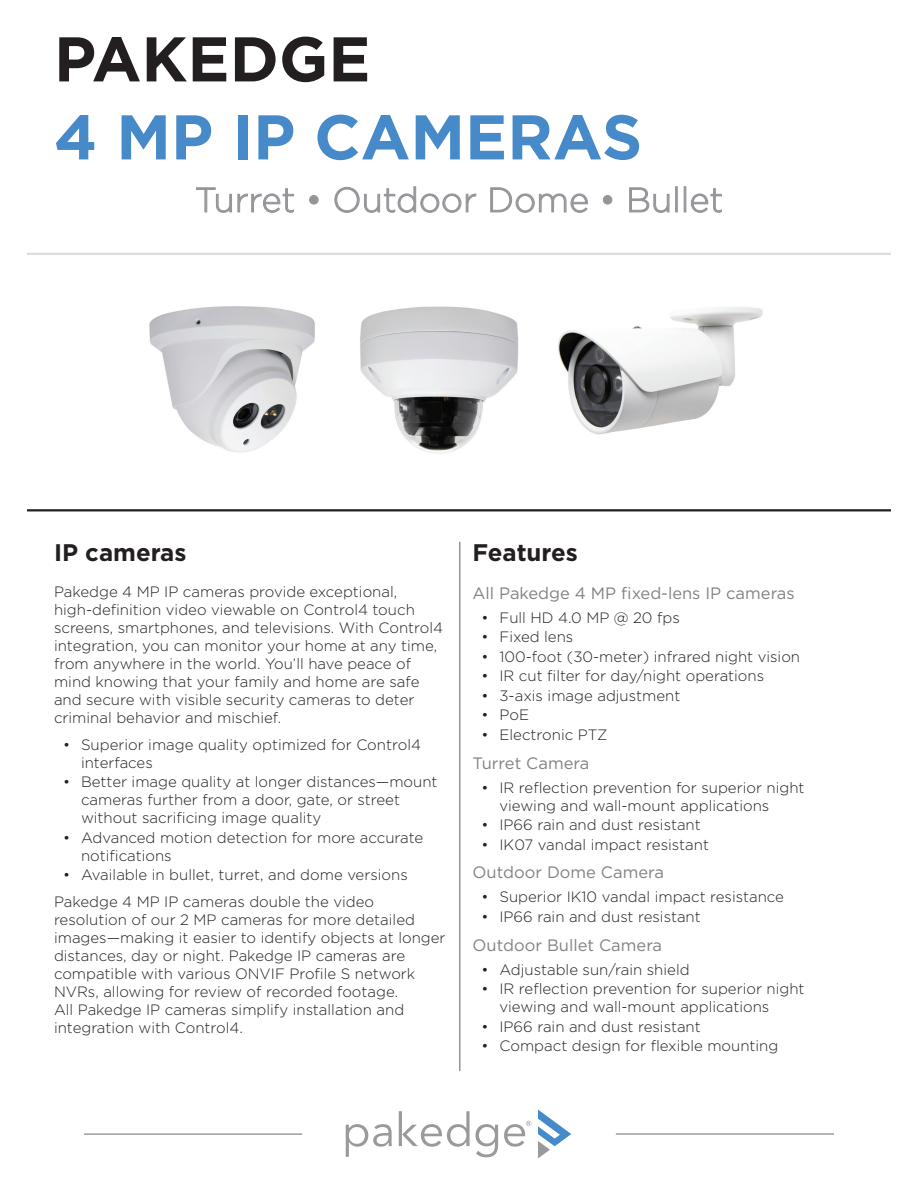
<style>
.page{position:relative;width:918px;height:1188px;background:#fff}
.page>*{position:absolute;margin:0;border:0;box-sizing:border-box;transform-origin:0 0}
.t1{font:700 63px "Gotham";color:#468ac9}
.t2{font:700 63px "Gotham";color:#231f20}
.t3{font:300 34.5px "Gotham";color:#939598}
.t4{font:700 24px "Gotham";color:#231f20}
.t5{font:16.5px "Gotham";color:#808285}
.t6{font:300 15px/18px "Gotham";color:#231f20}
</style>
<div class="page">
<hr style="left:84px;top:1134px;width:218px;height:1px;background:#6c6d70">
<hr style="left:616px;top:1134px;width:218px;height:1px;background:#6c6d70">
<svg style="left:538px;top:1110px;width:33px;height:48px"></svg>
<svg style="left:346px;top:1124px;width:46px;height:33px"></svg>
<svg style="left:399px;top:1111px;width:99px;height:46px"></svg>
<svg style="left:504px;top:1121px;width:27px;height:26px"></svg>
<svg style="left:196px;top:187px;width:98px;height:26px"></svg>
<div style="left:310px;top:196px;width:8px;height:8px;border:1px solid #939598;border-radius:4px"></div>
<svg style="left:334px;top:186px;width:142px;height:27px"></svg>
<svg style="left:490px;top:187px;width:98px;height:26px"></svg>
<div style="left:603px;top:196px;width:9px;height:8px;border:1px solid #939598;border-radius:4px"></div>
<svg style="left:629px;top:187px;width:41px;height:26px"></svg>
<svg style="left:676px;top:187px;width:1px;height:25px"></svg>
<div style="left:684px;top:187px;width:2px;height:25px;border:1px solid #939598"></div>
<svg style="left:691px;top:188px;width:31px;height:25px"></svg>
<hr style="left:459px;top:542px;width:1px;height:529px;background:#939598">
<hr style="left:27px;top:509px;width:864px;height:2px;background:#231f20">
<hr style="left:27px;top:253px;width:864px;height:2px;background:#dcdddf">
<img style="left:558px;top:307px;width:205px;height:128px">
<img style="left:360px;top:306px;width:159px;height:148px">
<img style="left:149px;top:306px;width:166px;height:147px">
<h1 class="t2" style="left:54px;top:17px;width:318px">PAKEDGE</h1>
<h1 class="t1" style="left:54px;top:95px;width:590px">4 MP IP CAMERAS</h1>
<h2 class="t3" style="left:195px;top:178px;width:530px">Turret • Outdoor Dome • Bullet</h2>
<h3 class="t4" style="left:54px;top:537px;width:134px">IP cameras</h3>
<p class="t6" style="left:54px;top:582px;width:391px">Pakedge 4 MP IP cameras provide exceptional, high-definition video viewable on Control4 touch screens, smartphones, and televisions. With Control4 integration, you can monitor your home at any time, from anywhere in the world. You’ll have peace of mind knowing that your family and home are safe and secure with visible security cameras to deter criminal behavior and mischief.</p>
<p class="t6" style="left:81px;top:735px;width:342px;text-indent:-18px">• Superior image quality optimized for Control4 interfaces</p>
<p class="t6" style="left:81px;top:773px;width:358px;text-indent:-18px">• Better image quality at longer distances—mount cameras further from a door, gate, or street without sacrificing image quality</p>
<p class="t6" style="left:81px;top:828px;width:344px;text-indent:-18px">• Advanced motion detection for more accurate notifications</p>
<p class="t6" style="left:54px;top:861px;width:355px;line-height:27px;text-indent:9px">• Available in bullet, turret, and dome versions<br>Pakedge 4 MP IP cameras double the video</p>
<p class="t6" style="left:54px;top:911px;width:393px">resolution of our 2 MP cameras for more detailed images—making it easier to identify objects at longer distances, day or night. Pakedge IP cameras are compatible with various ONVIF Profile S network NVRs, allowing for review of recorded footage.<br>All Pakedge IP cameras simplify installation and integration with Control4.</p>
<h3 class="t4" style="left:472px;top:537px;width:107px">Features</h3>
<p class="t5" style="left:472px;top:582px;width:324px">All Pakedge 4 MP fixed-lens IP cameras</p>
<p class="t6" style="left:482px;top:608px;width:200px">• Full HD 4.0 MP @ 20 fps</p>
<p class="t6" style="left:482px;top:628px;width:93px">• Fixed lens</p>
<p class="t6" style="left:482px;top:647px;width:320px">• 100-foot (30-meter) infrared night vision</p>
<p class="t6" style="left:482px;top:667px;width:284px">• IR cut filter for day/night operations</p>
<p class="t6" style="left:482px;top:686px;width:200px">• 3-axis image adjustment</p>
<p class="t6" style="left:482px;top:706px;width:49px">• PoE</p>
<p class="t6" style="left:482px;top:725px;width:128px">• Electronic PTZ</p>
<p class="t5" style="left:472px;top:752px;width:118px">Turret Camera</p>
<p class="t6" style="left:500px;top:778px;width:307px;text-indent:-18px">• IR reflection prevention for superior night viewing and wall-mount applications</p>
<p class="t6" style="left:482px;top:815px;width:221px">• IP66 rain and dust resistant</p>
<p class="t6" style="left:482px;top:835px;width:229px">• IK07 vandal impact resistant</p>
<p class="t5" style="left:472px;top:862px;width:193px">Outdoor Dome Camera</p>
<p class="t6" style="left:482px;top:888px;width:304px">• Superior IK10 vandal impact resistance</p>
<p class="t6" style="left:482px;top:907px;width:221px">• IP66 rain and dust resistant</p>
<p class="t5" style="left:472px;top:934px;width:191px">Outdoor Bullet Camera</p>
<p class="t6" style="left:482px;top:960px;width:210px">• Adjustable sun/rain shield</p>
<p class="t6" style="left:500px;top:979px;width:307px;text-indent:-18px">• IR reflection prevention for superior night viewing and wall-mount applications</p>
<p class="t6" style="left:482px;top:1017px;width:221px">• IP66 rain and dust resistant</p>
<p class="t6" style="left:482px;top:1036px;width:298px">• Compact design for flexible mounting</p>
</div>
